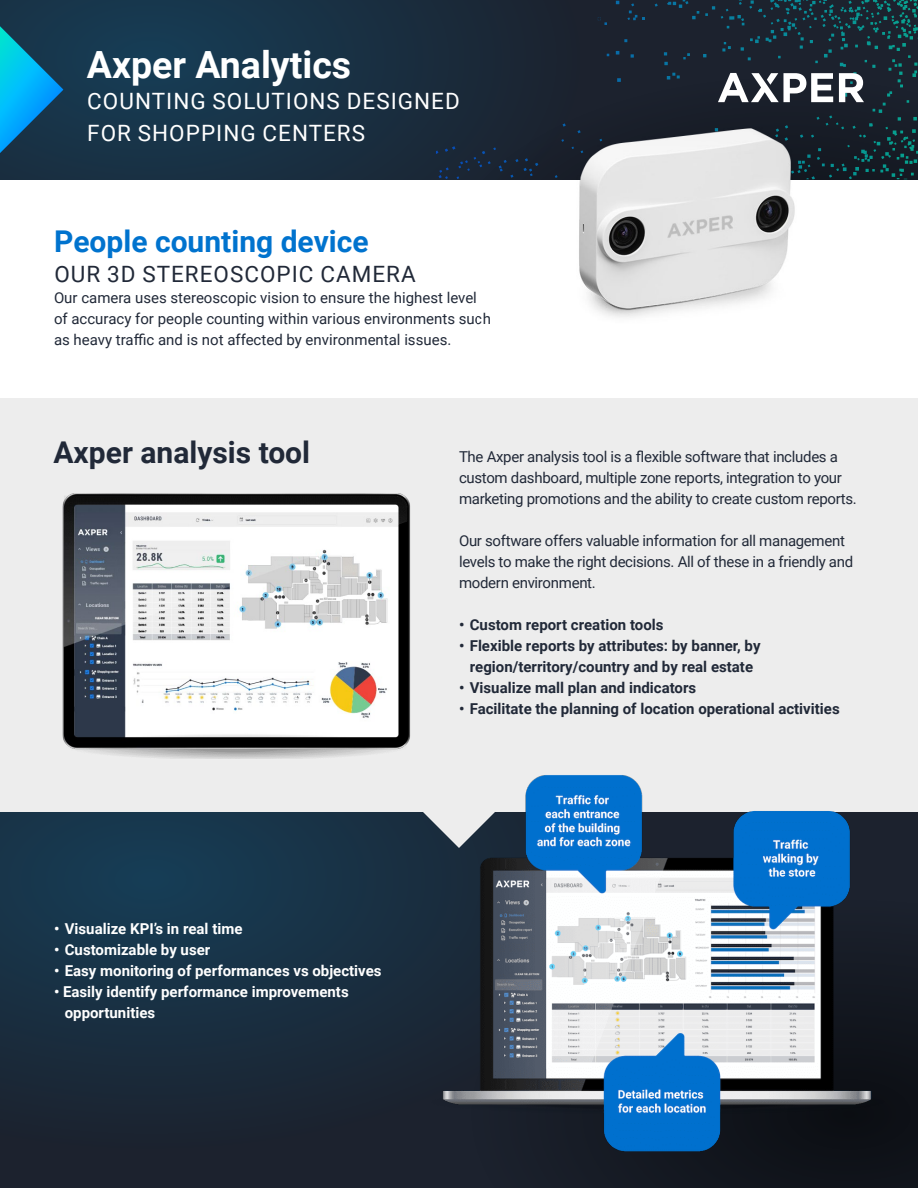
<style>
.page{position:relative;width:918px;height:1188px;background:#fff}
.page>*{position:absolute;margin:0;border:0;box-sizing:border-box;transform-origin:0 0}
.t1{font:700 37.5px "Roboto";color:#fff}
.t2{font:700 30px "Roboto";color:#0073ce}
.t3{font:700 30px "Roboto";color:#212938}
.t4{font:22.5px/31.5px "Roboto";letter-spacing:.045em;color:#fff}
.t5{font:22.5px "Roboto";letter-spacing:.045em;color:#212938}
.t6{font:15px/21px "Roboto";letter-spacing:-.02em;color:#212938}
.t7{font:700 15px/21px "Roboto";color:#212938;text-align:center}
.t8{font:15px/21px "Roboto";color:#212938}
.t9{font:700 15px/21px "Roboto";color:#fff}
</style>
<div class="page">
<div style="left:0;top:398px;width:918px;height:550px;background:#ededed"></div>
<div style="left:0;top:812px;width:918px;height:376px;background:#1c222e"></div>
<svg style="left:0;top:812px;width:422px;height:267px"></svg>
<div style="left:622px;top:979px;width:296px;height:209px;background:#10141b"></div>
<div style="left:0;top:0;width:918px;height:179px;background:#1c222e"></div>
<svg style="left:0;top:0;width:470px;height:179px"></svg>
<svg style="left:441px;top:77px;width:477px;height:102px"></svg>
<svg style="left:616px;top:0;width:301px;height:7px"></svg>
<svg style="left:0;top:26px;width:63px;height:127px;background:#0b76a1"></svg>
<img style="left:477px;top:90px;width:431px;height:228px">
<img style="left:62px;top:493px;width:349px;height:266px">
<img style="left:422px;top:775px;width:465px;height:385px">
<svg style="left:417px;top:775px;width:84px;height:73px"></svg>
<svg style="left:839px;top:73px;width:25px;height:29px"></svg>
<svg style="left:718px;top:73px;width:115px;height:29px"></svg>
<h1 class="t1" style="left:87px;top:38px;width:266px">Axper Analytics</h1>
<h3 class="t4" style="left:87px;top:85px;width:374px">COUNTING SOLUTIONS DESIGNED<br>FOR SHOPPING CENTERS</h3>
<h2 class="t2" style="left:54px;top:221px;width:316px">People counting device</h2>
<h3 class="t5" style="left:54px;top:258px;width:363px">OUR 3D STEREOSCOPIC CAMERA</h3>
<p class="t8" style="left:54px;top:287px;width:439px">Our camera uses stereoscopic vision to ensure the highest level of accuracy for people counting within various environments such as heavy traffic and is not affected by environmental issues.</p>
<h2 class="t3" style="left:53px;top:431px;width:258px">Axper analysis tool</h2>
<p class="t6" style="left:459px;top:446px;width:399px">The Axper analysis tool is a flexible software that includes a custom dashboard, multiple zone reports, integration to your marketing promotions and the ability to create custom reports.</p>
<p class="t6" style="left:459px;top:530px;width:396px">Our software offers valuable information for all management levels to make the right decisions. All of these in a friendly and modern environment.</p>
<p class="t7" style="left:459px;top:614px;width:206px">• Custom report creation tools</p>
<p class="t7" style="left:459px;top:635px;width:303px">• Flexible reports by attributes: by banner, by region/territory/country and by real estate</p>
<p class="t7" style="left:459px;top:677px;width:239px">• Visualize mall plan and indicators</p>
<p class="t7" style="left:459px;top:698px;width:382px">• Facilitate the planning of location operational activities</p>
<p class="t9" style="left:54px;top:917px;width:190px">• Visualize KPI’s in real time</p>
<p class="t9" style="left:54px;top:938px;width:158px">• Customizable by user</p>
<p class="t9" style="left:54px;top:959px;width:329px">• Easy monitoring of performances vs objectives</p>
<p class="t9" style="left:65px;top:980px;width:285px;text-indent:-11px">• Easily identify performance improvements opportunities</p>
</div>
